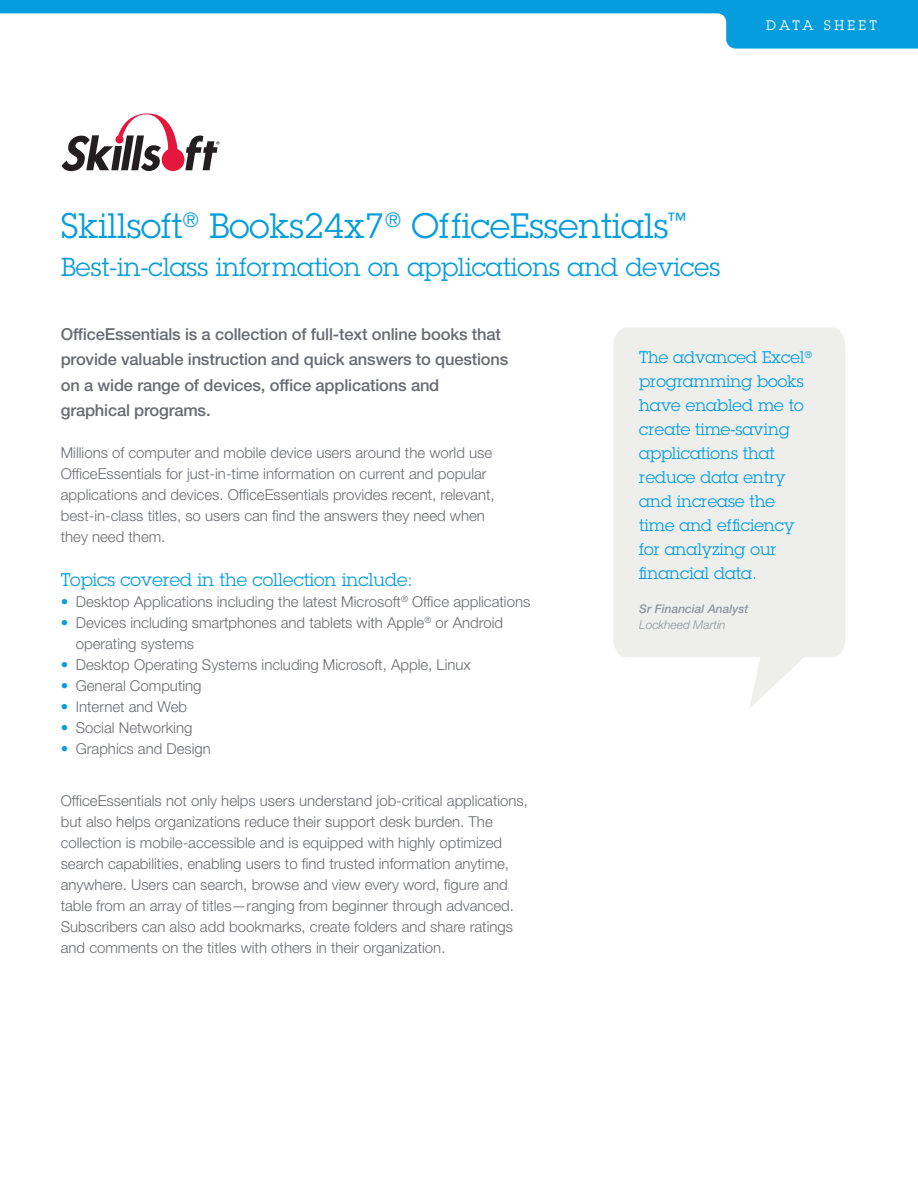
<style>
.page{position:relative;width:918px;height:1188px;background:#fff}
.page>*{position:absolute;margin:0;border:0;box-sizing:border-box;transform-origin:0 0}
.t1{font:34.5px "Lubalin Graph Std";color:#069ddc}
.t2{font:25.5px "Lubalin Graph Std";color:#069ddc}
.t3{font:18px "Lubalin Graph Std";color:#069ddc}
.t4{font:500 16.5px/25.5px "Helvetica Neue LT Std";letter-spacing:-.01em;color:#696b73}
.t5{font:16.5px/24px "Lubalin Graph Std";color:#069ddc}
.t6{font:300 15px/21px "Helvetica Neue LT Std";color:#696b73}
.t7{font:13.5px "Lubalin Graph Std";letter-spacing:.25em;color:#fff}
.t8{font:italic 500 12px "Helvetica Neue LT Std";color:#8f959d}
.t9{font:italic 300 12px "Helvetica Neue LT Std";color:#8f959d}
.s1{color:#069ddc}
</style>
<div class="page">
<svg style="left:0;top:0;width:918px;height:49px"></svg>
<svg style="left:62px;top:113px;width:157px;height:58px"></svg>
<svg style="left:613px;top:328px;width:232px;height:380px;fill:#eeefed"></svg>
<p class="t7" style="left:766px;top:17px;width:112px">DATA SHEET</p>
<h1 class="t1" style="left:61px;top:205px;width:628px">Skillsoft<sup>®</sup> Books24x7<sup>®</sup> OfficeEssentials<sup>™</sup></h1>
<h2 class="t2" style="left:61px;top:251px;width:660px">Best-in-class information on applications and devices</h2>
<p class="t4" style="left:61px;top:321px;width:449px">OfficeEssentials is a collection of full-text online books that provide valuable instruction and quick answers to questions on a wide range of devices, office applications and graphical programs.</p>
<p class="t6" style="left:61px;top:442px;width:436px">Millions of computer and mobile device users around the world use OfficeEssentials for just-in-time information on current and popular applications and devices. OfficeEssentials provides recent, relevant, best-in-class titles, so users can find the answers they need when they need them.</p>
<p class="t3" style="left:61px;top:568px;width:354px">Topics covered in the collection include:</p>
<p class="t6" style="left:61px;top:591px;width:471px"><span class="s1">•</span> Desktop Applications including the latest Microsoft<sup>®</sup> Office applications</p>
<p class="t6" style="left:76px;top:612px;width:429px;text-indent:-15px"><span class="s1">•</span> Devices including smartphones and tablets with Apple<sup>®</sup> or Android operating systems</p>
<p class="t6" style="left:61px;top:654px;width:412px"><span class="s1">•</span> Desktop Operating Systems including Microsoft, Apple, Linux</p>
<p class="t6" style="left:61px;top:675px;width:142px"><span class="s1">•</span> General Computing</p>
<p class="t6" style="left:61px;top:696px;width:128px"><span class="s1">•</span> Internet and Web</p>
<p class="t6" style="left:61px;top:717px;width:133px"><span class="s1">•</span> Social Networking</p>
<p class="t6" style="left:61px;top:738px;width:152px"><span class="s1">•</span> Graphics and Design</p>
<p class="t6" style="left:61px;top:790px;width:469px">OfficeEssentials not only helps users understand job-critical applications, but also helps organizations reduce their support desk burden. The collection is mobile-accessible and is equipped with highly optimized search capabilities, enabling users to find trusted information anytime, anywhere. Users can search, browse and view every word, figure and table from an array of titles—ranging from beginner through advanced.<br>Subscribers can also add bookmarks, create folders and share ratings and comments on the titles with others in their organization.</p>
<p class="t5" style="left:639px;top:345px;width:175px">The advanced Excel<sup>® </sup>programming books have enabled me to create time-saving applications that reduce data entry and increase the time and efficiency for analyzing our financial data.</p>
<p class="t8" style="left:639px;top:601px;width:111px">Sr Financial Analyst</p>
<p class="t9" style="left:639px;top:618px;width:88px">Lockheed Martin</p>
</div>
